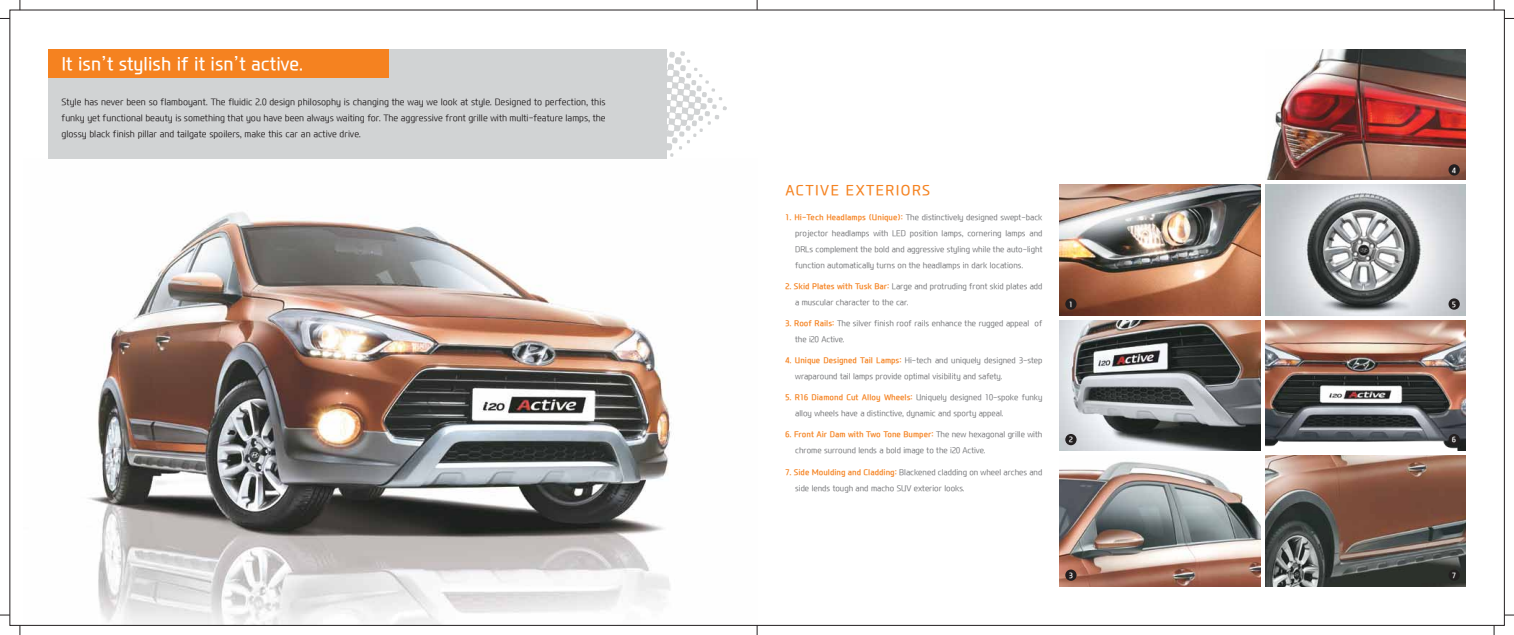
<style>
.page{position:relative;width:1514px;height:635px;background:#fff}
.page>*{position:absolute;margin:0;border:0;box-sizing:border-box;transform-origin:0 0}
.t1{font:18px "Hyundai M";color:#fff}
.t2{font:14px "Hyundai M";letter-spacing:.1em;color:#f58220}
.t3{font:9px/16px "Hyundai L";color:#231f20;text-align:justify}
.t4{font:8px/16px "Hyundai L";color:#6d6e71}
.t5{font:7.5px "Hyundai B";color:#fff}
.s1{font-family:"Hyundai B";color:#f58220}
</style>
<div class="page">
<img style="left:48px;top:158px;width:623px;height:465px">
<div style="left:49px;top:49px;width:618px;height:109px;background:#d1d3d4"></div>
<svg style="left:667px;top:51px;width:59px;height:106px"></svg>
<div style="left:49px;top:49px;width:340px;height:28px;background:#f58220"></div>
<img style="left:1265px;top:320px;width:200px;height:130px">
<img style="left:1265px;top:455px;width:200px;height:131px">
<img style="left:1059px;top:320px;width:200px;height:130px">
<img style="left:1265px;top:185px;width:200px;height:130px">
<img style="left:1266px;top:49px;width:199px;height:131px">
<img style="left:1059px;top:461px;width:200px;height:125px">
<img style="left:1059px;top:185px;width:200px;height:130px">
<div style="left:1448px;top:164px;width:11px;height:11px;background:#231f20;border-radius:50%"></div>
<div style="left:1448px;top:298px;width:11px;height:11px;background:#231f20;border-radius:50%"></div>
<div style="left:1448px;top:434px;width:11px;height:11px;background:#231f20;border-radius:50%"></div>
<div style="left:1065px;top:298px;width:11px;height:11px;background:#231f20;border-radius:50%"></div>
<div style="left:1065px;top:569px;width:11px;height:11px;background:#231f20;border-radius:50%"></div>
<div style="left:1448px;top:569px;width:11px;height:11px;background:#231f20;border-radius:50%"></div>
<div style="left:1065px;top:434px;width:11px;height:11px;background:#231f20;border-radius:50%"></div>
<p class="t1" style="left:62px;top:51px;width:243px">It isn’t stylish if it isn’t active.</p>
<p class="t3" style="left:62px;top:93px;width:545px">Style has never been so flamboyant. The fluidic 2.0 design philosophy is changing the way we look at style. Designed to perfection, this funky yet functional beauty is something that you have been always waiting for. The aggressive front grille with multi-feature lamps, the glossy black finish pillar and tailgate spoilers, make this car an active drive.</p>
<p class="t2" style="left:785px;top:180px;width:146px">ACTIVE EXTERIORS</p>
<p class="t4" style="left:795px;top:209px;width:249px;text-align:justify;text-indent:-10px"><span class="s1">1. Hi-Tech Headlamps (Unique):</span> The distinctively designed swept-back projector headlamps with LED position lamps, cornering lamps and DRLs complement the bold and aggressive styling while the auto-light function automatically turns on the headlamps in dark locations.</p>
<p class="t4" style="left:795px;top:278px;width:249px;text-indent:-10px"><span class="s1">2. Skid Plates with Tusk Bar:</span> Large and protruding front skid plates add a muscular character to the car.</p>
<p class="t4" style="left:795px;top:315px;width:249px;text-indent:-10px"><span class="s1">3. Roof Rails:</span> The silver finish roof rails enhance the rugged appeal of the i20 Active.</p>
<p class="t4" style="left:795px;top:352px;width:249px;text-indent:-10px"><span class="s1">4. Unique Designed Tail Lamps:</span> Hi-tech and uniquely designed 3-step wraparound tail lamps provide optimal visibility and safety.</p>
<p class="t4" style="left:795px;top:389px;width:249px;text-indent:-10px"><span class="s1">5. R16 Diamond Cut Alloy Wheels:</span> Uniquely designed 10-spoke funky alloy wheels have a distinctive, dynamic and sporty appeal.</p>
<p class="t4" style="left:795px;top:426px;width:249px;text-indent:-10px"><span class="s1">6. Front Air Dam with Two Tone Bumper:</span> The new hexagonal grille with chrome surround lends a bold image to the i20 Active.</p>
<p class="t4" style="left:795px;top:463px;width:249px;text-indent:-10px"><span class="s1">7. Side Moulding and Cladding:</span> Blackened cladding on wheel arches and side lends tough and macho SUV exterior looks.</p>
<p class="t5" style="left:1069px;top:299px;width:5px">1</p>
<p class="t5" style="left:1069px;top:434px;width:5px">2</p>
<p class="t5" style="left:1452px;top:165px;width:5px">4</p>
<p class="t5" style="left:1452px;top:299px;width:5px">5</p>
<p class="t5" style="left:1452px;top:434px;width:5px">6</p>
<p class="t5" style="left:1069px;top:570px;width:5px">3</p>
<p class="t5" style="left:1452px;top:570px;width:5px">7</p>
</div>
